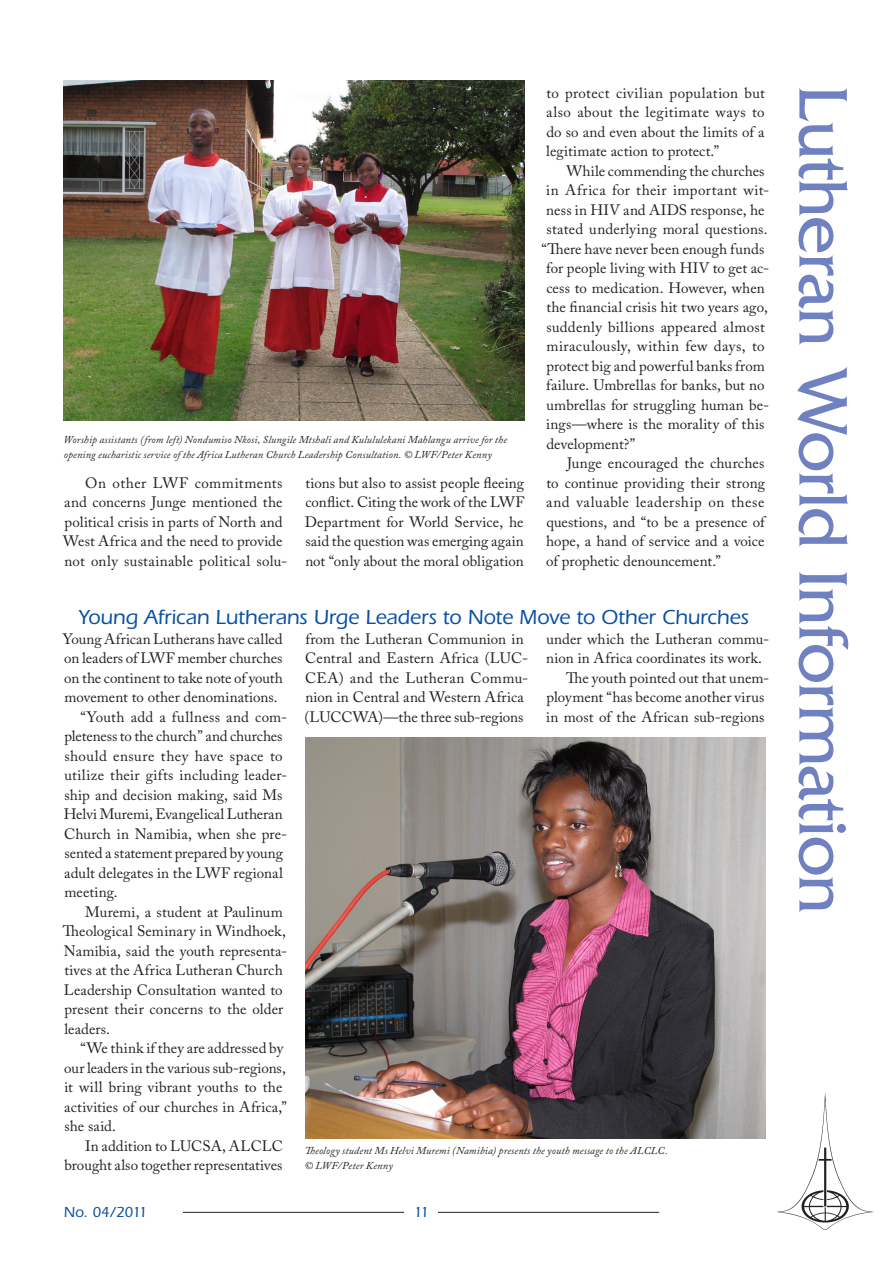
<style>
.page{position:relative;width:893px;height:1263px;background:#fff}
.page>*{position:absolute;margin:0;border:0;box-sizing:border-box;transform-origin:0 0}
.t1{font:72px "Friz Quadrata";letter-spacing:-.02em;color:#6f81c0}
.Heading_1_2{font:500 21px "Itc Eras";letter-spacing:-.005em;color:#0850a3}
.Normal_first{font:15px/19.5px "Adobe Caslon Pro";letter-spacing:.005em;color:#231f20}
.Normal_first-2{font:15px "Adobe Caslon Pro";letter-spacing:.035em;color:#231f20}
.Normal_first-3{font:15px "Adobe Caslon Pro";letter-spacing:.03em;color:#231f20}
.t2{font:500 15px "Itc Eras";letter-spacing:-.05em;color:#0850a3}
.Captions{font:italic 10.5px/15px "Adobe Caslon Pro";letter-spacing:.015em;color:#231f20}
</style>
<div class="page">
<hr style="left:183px;top:1212px;width:221px;height:1px;background:#231f20">
<hr style="left:438px;top:1212px;width:221px;height:1px;background:#231f20">
<img style="left:777px;top:1092px;width:97px;height:138px">
<img style="left:64px;top:81px;width:460px;height:340px">
<img style="left:305px;top:737px;width:460px;height:401px">
<p class="Captions" style="left:64px;top:431px;width:445px">Worship assistants (from left) Nondumiso Nkosi, Slungile Mtshali and Kulululekani Mahlangu arrive for the opening eucharistic service of the Africa Lutheran Church Leadership Consultation. © LWF/Peter Kenny</p>
<p class="Normal_first" style="left:63px;top:473px;width:226px;text-indent:22px">On other LWF commitments and concerns Junge mentioned the political crisis in parts of North and West Africa and the need to provide not only sustainable political solu-</p>
<p class="Normal_first" style="left:305px;top:473px;width:221px;text-align:justify">tions but also to assist people fleeing conflict. Citing the work of the LWF Department for World Service, he said the question was emerging again not “only about the moral obligation</p>
<p class="Normal_first" style="left:546px;top:83px;width:220px;text-align:justify">to protect civilian population but also about the legitimate ways to do so and even about the limits of a legitimate action to protect.”</p>
<p class="Normal_first" style="left:566px;top:161px;width:200px">While commending the churches</p>
<p class="Normal_first-2" style="left:546px;top:181px;width:224px">in Africa for their important wit-</p>
<p class="Normal_first" style="left:546px;top:200px;width:220px">ness in HIV and AIDS response, he</p>
<p class="Normal_first" style="left:546px;top:219px;width:223px">stated underlying moral questions.</p>
<p class="Normal_first" style="left:541px;top:239px;width:225px">“There have never been enough funds</p>
<p class="Normal_first" style="left:546px;top:258px;width:224px">for people living with HIV to get ac-</p>
<p class="Normal_first" style="left:546px;top:278px;width:220px">cess to medication. However, when</p>
<p class="Normal_first" style="left:546px;top:297px;width:223px">the financial crisis hit two years ago,</p>
<p class="Normal_first" style="left:546px;top:317px;width:220px">suddenly billions appeared almost</p>
<p class="Normal_first-3" style="left:546px;top:337px;width:220px">miraculously, within few days, to</p>
<p class="Normal_first" style="left:546px;top:356px;width:220px">protect big and powerful banks from</p>
<p class="Normal_first" style="left:546px;top:375px;width:220px">failure. Umbrellas for banks, but no</p>
<p class="Normal_first" style="left:546px;top:395px;width:224px">umbrellas for struggling human be-</p>
<p class="Normal_first" style="left:546px;top:414px;width:220px">ings—where is the morality of this</p>
<p class="Normal_first" style="left:546px;top:434px;width:90px">development?”</p>
<p class="Normal_first" style="left:546px;top:453px;width:221px;text-align:justify;text-indent:21px">Junge encouraged the churches to continue providing their strong and valuable leadership on these questions, and “to be a presence of hope, a hand of service and a voice of prophetic denouncement.”</p>
<p class="Heading_1_2" style="left:78px;top:605px;width:672px">Young African Lutherans Urge Leaders to Note Move to Other Churches</p>
<p class="Normal_first" style="left:63px;top:629px;width:222px;text-align:justify">Young African Lutherans have called on leaders of LWF member churches on the continent to take note of youth movement to other denominations.</p>
<p class="Normal_first" style="left:64px;top:707px;width:225px;text-indent:17px">“Youth add a fullness and com&shy;pleteness to the church” and churches should ensure they have space to utilize their gifts including leader&shy;ship and decision making, said Ms<br>Helvi Muremi, Evangelical Lutheran<br>Church in Namibia, when she pre&shy;sented a statement prepared by young adult delegates in the LWF regional meeting.</p>
<p class="Normal_first" style="left:63px;top:902px;width:226px;text-indent:22px">Muremi, a student at Paulinum<br>Theological Seminary in Windhoek,<br>Namibia, said the youth representa&shy;tives at the Africa Lutheran Church<br>Leadership Consultation wanted to present their concerns to the older leaders.</p>
<p class="Normal_first" style="left:64px;top:1038px;width:224px;text-indent:16px">“We think if they are addressed by our leaders in the various sub-regions, it will bring vibrant youths to the activities of our churches in Africa,” she said.</p>
<p class="Normal_first" style="left:65px;top:1136px;width:220px;text-align:right">In addition to LUCSA, ALCLC brought also together representatives</p>
<p class="Normal_first" style="left:305px;top:629px;width:225px">from the Lutheran Communion in<br>Central and Eastern Africa (LUC-<br>CEA) and the Lutheran Commu&shy;nion in Central and Western Africa (LUCCWA)—the three sub-regions</p>
<p class="Normal_first" style="left:546px;top:629px;width:224px">under which the Lutheran commu&shy;nion in Africa coordinates its work.</p>
<p class="Normal_first" style="left:546px;top:668px;width:224px;text-indent:20px">The youth pointed out that unem&shy;ployment “has become another virus in most of the African sub-regions</p>
<p class="Captions" style="left:305px;top:1143px;width:364px">Theology student Ms Helvi Muremi (Namibia) presents the youth message to the ALCLC. © LWF/Peter Kenny</p>
<p class="t2" style="left:64px;top:1203px;width:85px">No. 04/2011</p>
<p class="t2" style="left:414px;top:1203px;width:17px">11</p>
<h1 class="t1" style="left:863px;top:85px;width:830px;rotate:90deg">Lutheran World Information</h1>
</div>
